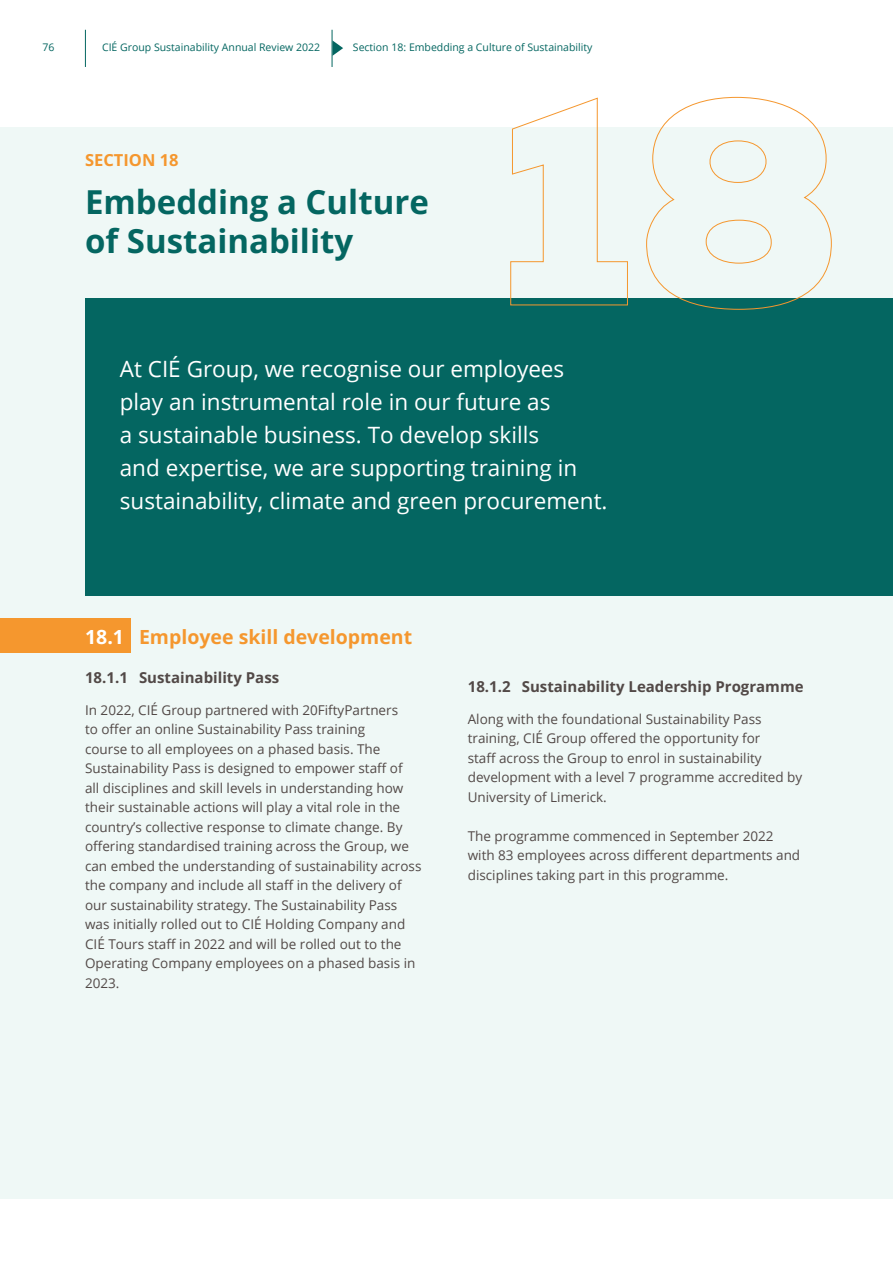
<style>
.page{position:relative;width:893px;height:1263px;background:#fff}
.page>*{position:absolute;margin:0;border:0;box-sizing:border-box;transform-origin:0 0}
.t1{font:700 33px/39px "Open Sans";color:#046661}
.t2{font:22.5px/33px "Open Sans";color:#fff}
.t3{font:700 19.5px "Open Sans";color:#f5972e}
.t4{font:700 16.5px "Open Sans";color:#f5972e}
.t5{font:700 15px "Open Sans";color:#524947}
.t6{font:13.5px/19.5px "Open Sans";color:#524947}
.t7{font:10.5px "Open Sans";color:#046661}
.s1{color:#fff}
</style>
<div class="page">
<div style="left:0;top:128px;width:893px;height:1071px;background:#eff8f6"></div>
<hr style="left:85px;top:30px;width:1px;height:37px;background:#046661">
<hr style="left:332px;top:30px;width:1px;height:37px;background:#046661">
<svg style="left:332px;top:40px;width:11px;height:16px"></svg>
<div style="left:86px;top:298px;width:807px;height:297px;background:#046661"></div>
<div style="left:0;top:619px;width:130px;height:34px;background:#f5972e"></div>
<svg style="left:510px;top:97px;width:322px;height:213px"></svg>
<p class="t7" style="left:43px;top:40px;width:14px">76</p>
<p class="t7" style="left:102px;top:40px;width:220px">CIÉ Group Sustainability Annual Review 2022</p>
<p class="t7" style="left:353px;top:40px;width:241px">Section 18: Embedding a Culture of Sustainability</p>
<p class="t4" style="left:85px;top:149px;width:95px">SECTION 18</p>
<h1 class="t1" style="left:85px;top:182px;width:345px">Embedding a Culture of Sustainability</h1>
<h2 class="t2" style="left:120px;top:352px;width:489px">At CIÉ Group, we recognise our employees play an instrumental role in our future as<br>a sustainable business. To develop skills<br>and expertise, we are supporting training in sustainability, climate and green procurement.</h2>
<h3 class="t3" style="left:85px;top:624px;width:329px"><span class="s1">18.1</span> Employee skill development</h3>
<p class="t5" style="left:85px;top:667px;width:196px">18.1.1 Sustainability Pass</p>
<p class="t6" style="left:85px;top:700px;width:338px">In 2022, CIÉ Group partnered with 20FiftyPartners<br>to offer an online Sustainability Pass training<br>course to all employees on a phased basis. The Sustainability Pass is designed to empower staff of<br>all disciplines and skill levels in understanding how their sustainable actions will play a vital role in the country’s collective response to climate change. By offering standardised training across the Group, we can embed the understanding of sustainability across the company and include all staff in the delivery of our sustainability strategy. The Sustainability Pass was initially rolled out to CIÉ Holding Company and CIÉ Tours staff in 2022 and will be rolled out to the Operating Company employees on a phased basis in 2023.</p>
<p class="t5" style="left:468px;top:676px;width:337px">18.1.2 Sustainability Leadership Programme</p>
<p class="t6" style="left:468px;top:709px;width:336px">Along with the foundational Sustainability Pass training, CIÉ Group offered the opportunity for<br>staff across the Group to enrol in sustainability development with a level 7 programme accredited by University of Limerick.</p>
<p class="t6" style="left:468px;top:826px;width:334px">The programme commenced in September 2022 with 83 employees across different departments and disciplines taking part in this programme.</p>
</div>
